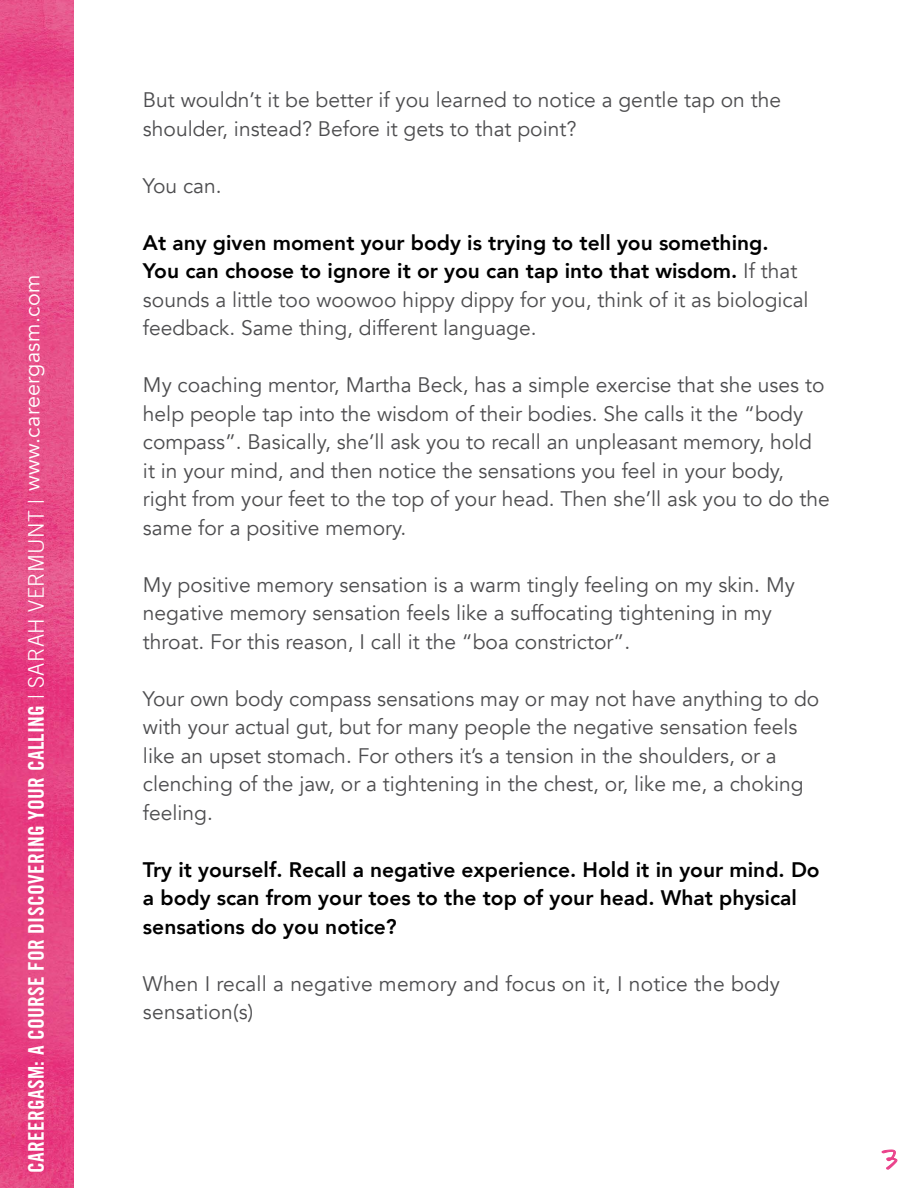
<style>
.page{position:relative;width:918px;height:1188px;background:#fff}
.page>*{position:absolute;margin:0;border:0;box-sizing:border-box;transform-origin:0 0}
.t1{font:27px "Coral";color:#ea3f89}
.t2{font:21.6px "Trade Gothic LT Bold Cond Twenty";letter-spacing:.015em;color:#fff}
.t3{font:21.6px "Avenir";letter-spacing:.015em;color:#fff}
.t4{font:21px/28.5px "Avenir";color:#4d4d4f}
.t5{font:800 21px/28.5px "Avenir";color:#000}
.s1{font-family:"Trade Gothic LT";font-weight:300}
.s2{font-weight:800;color:#000}
</style>
<div class="page">
<svg style="left:882px;top:1150px;width:16px;height:20px"></svg>
<img style="left:0;top:0;width:74px;height:1188px">
<p class="t3" style="left:19px;top:490px;width:217px;rotate:-90deg">www.careergasm.com</p>
<p class="t2" style="left:23px;top:1173px;width:676px;rotate:-90deg">CAREERGASM: A COURSE FOR DISCOVERING YOUR CALLING <span class="s1">| SARAH VERMUNT |</span></p>
<p class="t4" style="left:143px;top:86px;width:640px">But wouldn’t it be better if you learned to notice a gentle tap on the shoulder, instead? Before it gets to that point?</p>
<p class="t4" style="left:143px;top:172px;width:80px">You can.</p>
<p class="t4" style="left:143px;top:229px;width:667px"><span class="s2">At any given moment your body is trying to tell you something.<br>You can choose to ignore it or you can tap into that wisdom.</span> If that sounds a little too woowoo hippy dippy for you, think of it as biological feedback. Same thing, different language.</p>
<p class="t4" style="left:143px;top:371px;width:688px">My coaching mentor, Martha Beck, has a simple exercise that she uses to help people tap into the wisdom of their bodies. She calls it the “body compass”. Basically, she’ll ask you to recall an unpleasant memory, hold<br>it in your mind, and then notice the sensations you feel in your body, right from your feet to the top of your head. Then she’ll ask you to do the same for a positive memory.</p>
<p class="t4" style="left:143px;top:571px;width:653px">My positive memory sensation is a warm tingly feeling on my skin. My negative memory sensation feels like a suffocating tightening in my throat. For this reason, I call it the “boa constrictor”.</p>
<p class="t4" style="left:143px;top:685px;width:678px">Your own body compass sensations may or may not have anything to do with your actual gut, but for many people the negative sensation feels like an upset stomach. For others it’s a tension in the shoulders, or a clenching of the jaw, or a tightening in the chest, or, like me, a choking feeling.</p>
<p class="t5" style="left:143px;top:855px;width:678px">Try it yourself. Recall a negative experience. Hold it in your mind. Do a body scan from your toes to the top of your head. What physical sensations do you notice?</p>
<p class="t4" style="left:143px;top:970px;width:638px">When I recall a negative memory and focus on it, I notice the body sensation(s)</p>
<p class="t1" style="left:882px;top:1142px;width:17px">3</p>
</div>
